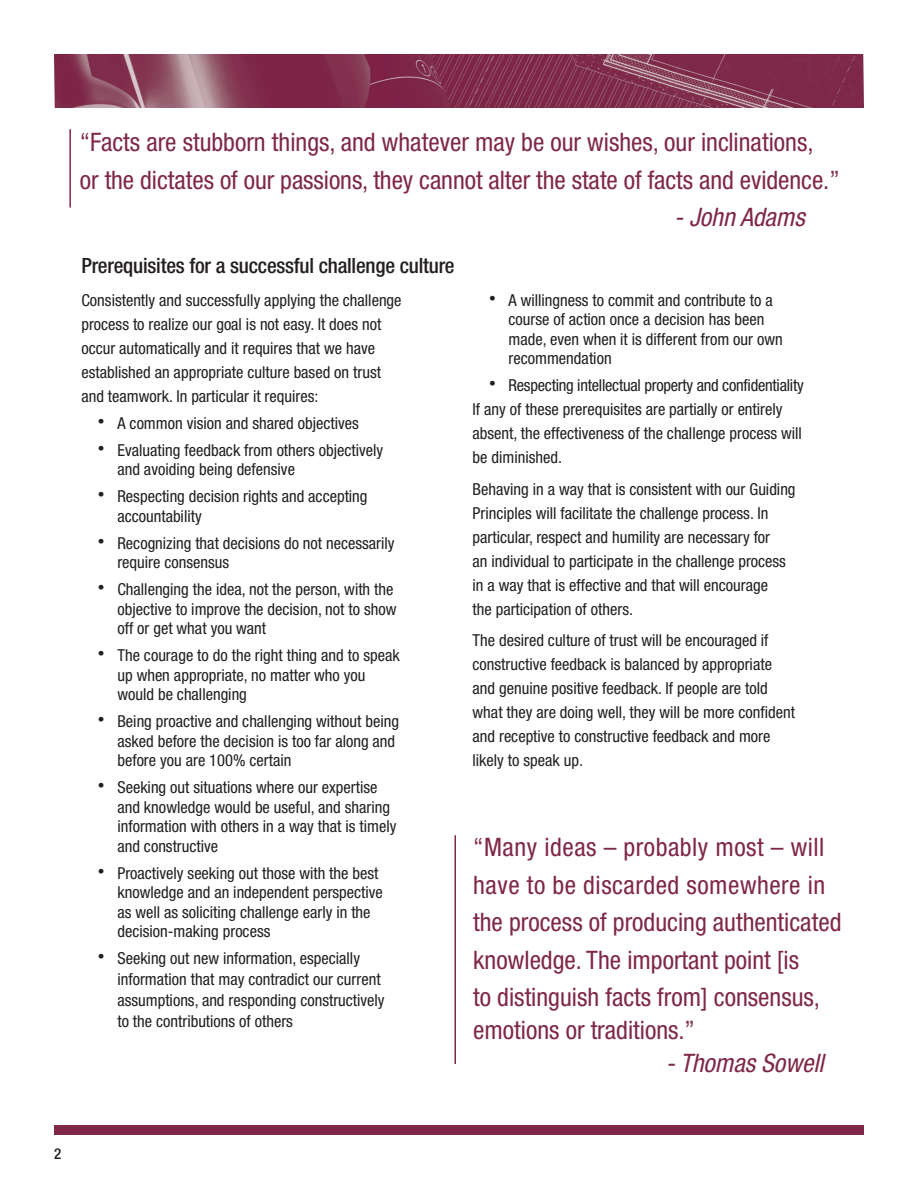
<style>
.page{position:relative;width:918px;height:1188px;background:#fff}
.page>*{position:absolute;margin:0;border:0;box-sizing:border-box;transform-origin:0 0}
.t1{font:condensed 25.5px/37.5px "Helvetica Neue";color:#7f2747}
.t2{font:italic condensed 25.5px "Helvetica Neue";color:#7f2747}
.t3{font:500 condensed 21px "Helvetica Neue";letter-spacing:-.01em;color:#231f20}
.t4{font:condensed 16.5px/19.5px "Helvetica Neue";color:#231f20}
.t5{font:500 condensed 15px "Helvetica Neue";color:#231f20}
</style>
<div class="page">
<div style="left:54px;top:1125px;width:810px;height:9px;background:#7f2747"></div>
<img style="left:54px;top:54px;width:810px;height:54px">
<hr style="left:69px;top:129px;width:2px;height:79px;background:#7f2747">
<hr style="left:454px;top:835px;width:2px;height:229px;background:#7f2747">
<p class="t1" style="left:80px;top:123px;width:761px">“Facts are stubborn things, and whatever may be our wishes, our inclinations,<br>or the dictates of our passions, they cannot alter the state of facts and evidence.”</p>
<p class="t2" style="left:674px;top:203px;width:132px">- John Adams</p>
<p class="t3" style="left:81px;top:253px;width:375px">Prerequisites for a successful challenge culture</p>
<p class="t4" style="left:81px;top:288px;width:322px;line-height:24px">Consistently and successfully applying the challenge process to realize our goal is not easy. It does not occur automatically and it requires that we have established an appropriate culture based on trust and teamwork. In particular it requires:</p>
<p class="t4" style="left:98px;top:413px;width:263px"><sup>•</sup> A common vision and shared objectives</p>
<p class="t4" style="left:117px;top:440px;width:267px;text-indent:-20px"><sup>•</sup> Evaluating feedback from others objectively and avoiding being defensive</p>
<p class="t4" style="left:117px;top:486px;width:252px;text-indent:-20px"><sup>•</sup> Respecting decision rights and accepting accountability</p>
<p class="t4" style="left:117px;top:533px;width:279px;text-indent:-20px"><sup>•</sup> Recognizing that decisions do not necessarily require consensus</p>
<p class="t4" style="left:117px;top:579px;width:281px;text-indent:-20px"><sup>•</sup> Challenging the idea, not the person, with the objective to improve the decision, not to show off or get what you want</p>
<p class="t4" style="left:117px;top:645px;width:284px;text-indent:-20px"><sup>•</sup> The courage to do the right thing and to speak up when appropriate, no matter who you would be challenging</p>
<p class="t4" style="left:117px;top:711px;width:283px;text-indent:-20px"><sup>•</sup> Being proactive and challenging without being asked before the decision is too far along and before you are 100% certain</p>
<p class="t4" style="left:117px;top:777px;width:281px;text-indent:-20px"><sup>•</sup> Seeking out situations where our expertise and knowledge would be useful, and sharing information with others in a way that is timely and constructive</p>
<p class="t4" style="left:117px;top:863px;width:267px;text-indent:-20px"><sup>•</sup> Proactively seeking out those with the best knowledge and an independent perspective as well as soliciting challenge early in the decision-making process</p>
<p class="t4" style="left:117px;top:948px;width:269px;line-height:21px;text-indent:-20px"><sup>•</sup> Seeking out new information, especially information that may contradict our current assumptions, and responding constructively to the contributions of others</p>
<p class="t4" style="left:509px;top:290px;width:276px;text-indent:-20px"><sup>•</sup> A willingness to commit and contribute to a course of action once a decision has been made, even when it is different from our own recommendation</p>
<p class="t4" style="left:489px;top:375px;width:316px"><sup>•</sup> Respecting intellectual property and confidentiality</p>
<p class="t4" style="left:473px;top:397px;width:331px;line-height:24px">If any of these prerequisites are partially or entirely absent, the effectiveness of the challenge process will be diminished.</p>
<p class="t4" style="left:473px;top:477px;width:325px;line-height:24px">Behaving in a way that is consistent with our Guiding Principles will facilitate the challenge process. In particular, respect and humility are necessary for<br>an individual to participate in the challenge process in a way that is effective and that will encourage<br>the participation of others.</p>
<p class="t4" style="left:473px;top:628px;width:324px;line-height:24px">The desired culture of trust will be encouraged if constructive feedback is balanced by appropriate and genuine positive feedback. If people are told what they are doing well, they will be more confident and receptive to constructive feedback and more likely to speak up.</p>
<p class="t1" style="left:473px;top:828px;width:370px">“Many ideas – probably most – will have to be discarded somewhere in the process of producing authenticated knowledge. The important point [is<br>to distinguish facts from] consensus,</p>
<p class="t1" style="left:473px;top:1011px;width:223px">emotions or traditions.”</p>
<p class="t2" style="left:666px;top:1048px;width:159px">- Thomas Sowell</p>
<p class="t5" style="left:54px;top:1144px;width:9px">2</p>
</div>
